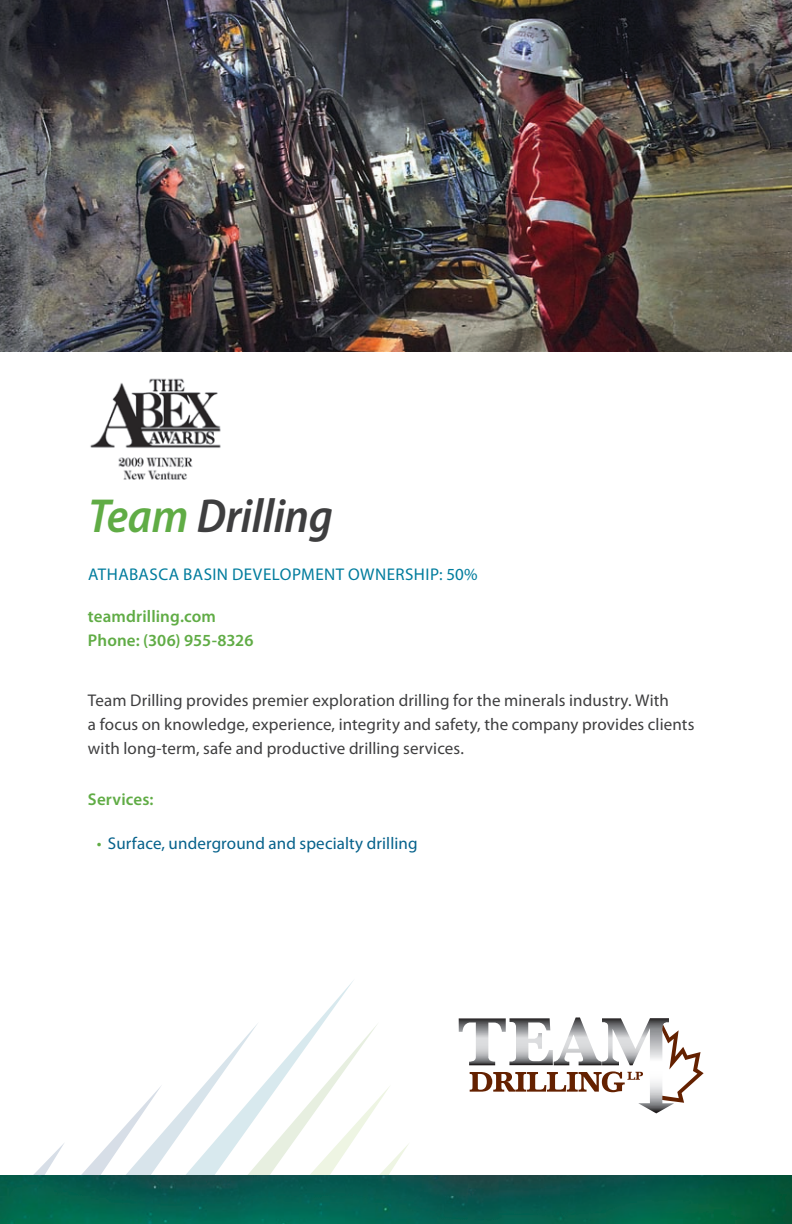
<style>
.page{position:relative;width:792px;height:1224px;background:#fff}
.page>*{position:absolute;margin:0;border:0;box-sizing:border-box;transform-origin:0 0}
.t1{font:italic 600 semi-condensed 48px "Myriad Pro";letter-spacing:-.005em;color:#3e3e3f}
.t2{font:17px/24px "Myriad Pro";letter-spacing:.01em;color:#3e3e3f}
.t3{font:600 17px/24px "Myriad Pro";letter-spacing:.005em;color:#60ac45}
.t4{font:17px "Myriad Pro";letter-spacing:.005em;color:#05618b}
.t5{font:17px "Myriad Pro";letter-spacing:.025em;color:#007c9d}
.s1{color:#60ac45}
</style>
<div class="page">
<svg style="left:33px;top:1022px;width:376px;height:153px"></svg>
<img style="left:0;top:1175px;width:792px;height:49px">
<img style="left:0;top:0;width:792px;height:352px">
<svg style="left:459px;top:1017px;width:245px;height:96px"></svg>
<img style="left:90px;top:378px;width:131px;height:102px">
<h1 class="t1" style="left:88px;top:486px;width:246px"><span class="s1">Team</span> Drilling</h1>
<p class="t5" style="left:88px;top:564px;width:391px">ATHABASCA BASIN DEVELOPMENT OWNERSHIP: 50%</p>
<p class="t3" style="left:88px;top:604px;width:167px">teamdrilling.com<br>Phone: (306) 955-8326</p>
<p class="t2" style="left:88px;top:688px;width:608px">Team Drilling provides premier exploration drilling for the minerals industry. With<br>a focus on knowledge, experience, integrity and safety, the company provides clients with long-term, safe and productive drilling services.</p>
<p class="t3" style="left:88px;top:787px;width:67px">Services:</p>
<p class="t4" style="left:97px;top:833px;width:322px"><span class="s1">•</span> Surface, underground and specialty drilling</p>
</div>
